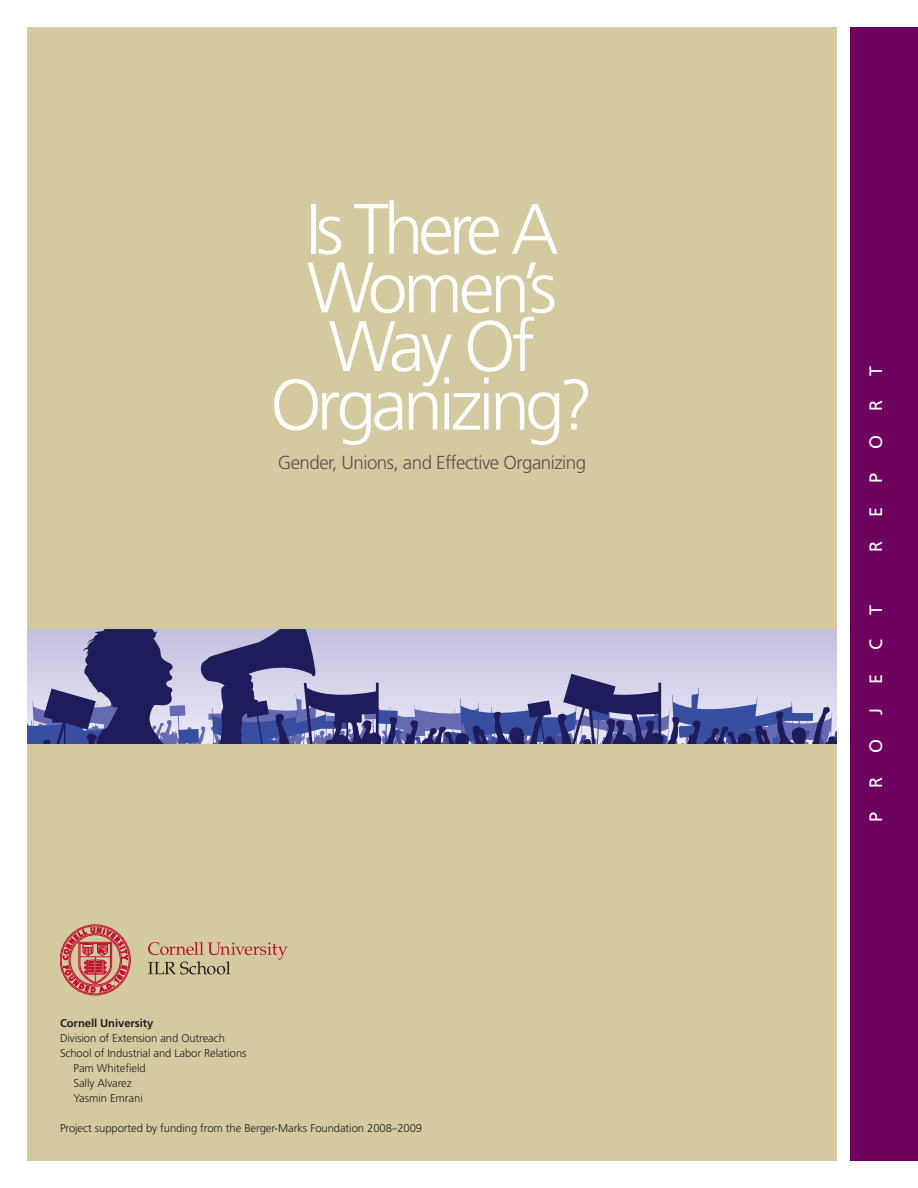
<style>
.page{position:relative;width:918px;height:1188px;background:#fff}
.page>*{position:absolute;margin:0;border:0;box-sizing:border-box;transform-origin:0 0}
.t1{font:300 71.25px/58.7px "Frutiger";letter-spacing:-.055em;color:#fff;text-align:center}
.t2{font:300 18.75px "Frutiger";letter-spacing:-.03em;color:#5d514e}
.t3{font:18px "Frutiger";color:#fff}
.t4{font:300 11.25px "Frutiger";letter-spacing:-.005em;color:#231f20}
.t5{font:700 11.25px "Frutiger";letter-spacing:-.005em;color:#231f20}
</style>
<div class="page">
<div style="left:27px;top:27px;width:810px;height:1134px;background:#d4caa0"></div>
<svg style="left:27px;top:629px;width:810px;height:114px;background:#8e8eb9"></svg>
<svg style="left:148px;top:942px;width:140px;height:33px"></svg>
<svg style="left:63px;top:925px;width:65px;height:68px"></svg>
<div style="left:850px;top:27px;width:68px;height:1134px;background:#6e015e"></div>
<h1 class="t1" style="left:270px;top:205px;width:325px">Is There A<br>Women’s<br>Way Of<br>Organizing?</h1>
<h2 class="t2" style="left:278px;top:455px;width:310px">Gender, Unions, and Effective Organizing</h2>
<p class="t5" style="left:60px;top:1019px;width:95px">Cornell University</p>
<p class="t4" style="left:60px;top:1034px;width:167px">Division of Extension and Outreach</p>
<p class="t4" style="left:60px;top:1049px;width:188px">School of Industrial and Labor Relations</p>
<p class="t4" style="left:74px;top:1064px;width:74px">Pam Whitefield</p>
<p class="t4" style="left:74px;top:1079px;width:60px">Sally Alvarez</p>
<p class="t4" style="left:74px;top:1094px;width:71px">Yasmin Emrani</p>
<p class="t4" style="left:60px;top:1124px;width:364px">Project supported by funding from the Berger-Marks Foundation 2008–2009</p>
<h3 class="t3" style="left:868px;top:376px;width:12px;rotate:-90deg">T</h3>
<h3 class="t3" style="left:868px;top:411px;width:12px;rotate:-90deg">R</h3>
<h3 class="t3" style="left:868px;top:449px;width:16px;rotate:-90deg">O</h3>
<h3 class="t3" style="left:868px;top:483px;width:12px;rotate:-90deg">P</h3>
<h3 class="t3" style="left:868px;top:517px;width:12px;rotate:-90deg">E</h3>
<h3 class="t3" style="left:868px;top:552px;width:12px;rotate:-90deg">R</h3>
<h3 class="t3" style="left:868px;top:615px;width:12px;rotate:-90deg">T</h3>
<h3 class="t3" style="left:868px;top:650px;width:12px;rotate:-90deg">C</h3>
<h3 class="t3" style="left:868px;top:684px;width:12px;rotate:-90deg">E</h3>
<h3 class="t3" style="left:868px;top:715px;width:9px;rotate:-90deg">J</h3>
<h3 class="t3" style="left:868px;top:753px;width:16px;rotate:-90deg">O</h3>
<h3 class="t3" style="left:868px;top:788px;width:12px;rotate:-90deg">R</h3>
<h3 class="t3" style="left:868px;top:822px;width:12px;rotate:-90deg">P</h3>
</div>
